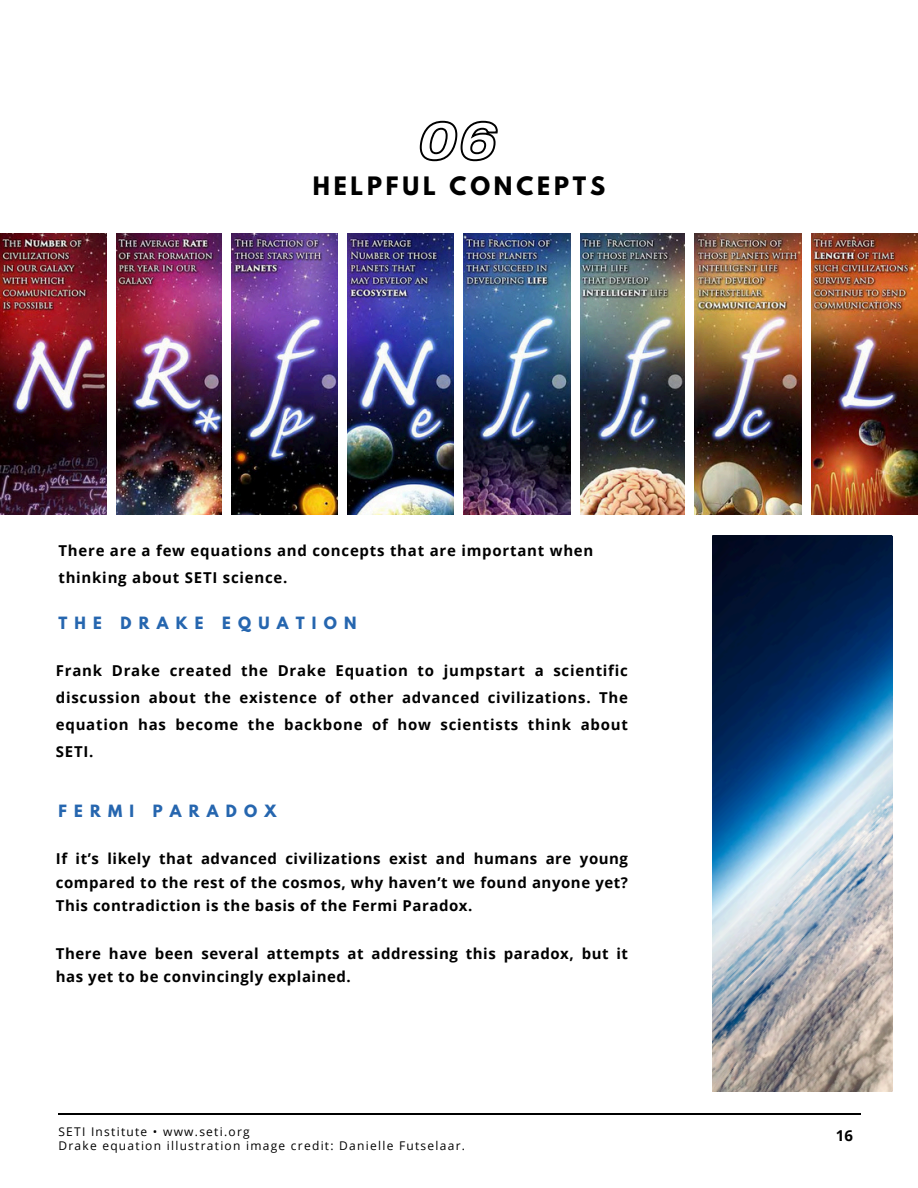
<style>
.page{position:relative;width:918px;height:1188px;background:#fff}
.page>*{position:absolute;margin:0;border:0;box-sizing:border-box;transform-origin:0 0}
.t1{font:700 22.5px "League Spartan";letter-spacing:.17em;color:#000}
.t2{font:700 15px/27px "Open Sans";letter-spacing:.035em;color:#000;text-align:justify}
.t3{font:700 15px "League Spartan";letter-spacing:.485em;color:#2666af}
.t4{font:12px/13.5px "Open Sans";letter-spacing:.105em;color:#000}
</style>
<div class="page">
<img style="left:0;top:233px;width:917px;height:282px">
<img style="left:712px;top:535px;width:180px;height:557px">
<div style="left:107px;top:220px;width:9px;height:317px;background:#fff"></div>
<div style="left:222px;top:216px;width:9px;height:317px;background:#fff"></div>
<div style="left:338px;top:223px;width:9px;height:317px;background:#fff"></div>
<div style="left:454px;top:216px;width:9px;height:317px;background:#fff"></div>
<div style="left:572px;top:233px;width:8px;height:317px;background:#fff"></div>
<div style="left:685px;top:216px;width:9px;height:317px;background:#fff"></div>
<hr style="left:58px;top:1113px;width:803px;height:2px;background:#000">
<div style="left:802px;top:211px;width:9px;height:317px;background:#fff"></div>
<svg style="left:419px;top:120px;width:79px;height:42px"></svg>
<h1 class="t1" style="left:313px;top:174px;width:294px">HELPFUL CONCEPTS</h1>
<p class="t2" style="left:58px;top:537px;width:537px">There are a few equations and concepts that are important when thinking about SETI science.</p>
<p class="t3" style="left:58px;top:615px;width:300px">THE DRAKE EQUATION</p>
<p class="t2" style="left:56px;top:656px;width:574px">Frank Drake created the Drake Equation to jumpstart a scientific discussion about the existence of other advanced civilizations. The equation has become the backbone of how scientists think about SETI.</p>
<p class="t3" style="left:58px;top:804px;width:220px">FERMI PARADOX</p>
<p class="t2" style="left:56px;top:847px;width:574px;line-height:23.7px">If it’s likely that advanced civilizations exist and humans are young compared to the rest of the cosmos, why haven’t we found anyone yet?<br>This contradiction is the basis of the Fermi Paradox.</p>
<p class="t2" style="left:56px;top:941px;width:574px;line-height:23.7px">There have been several attempts at addressing this paradox, but it has yet to be convincingly explained.</p>
<p class="t4" style="left:58px;top:1125px;width:408px">SETI Institute • www.seti.org<br>Drake equation illustration image credit: Danielle Futselaar.</p>
<p class="t2" style="left:836px;top:1121px;width:19px">16</p>
</div>
